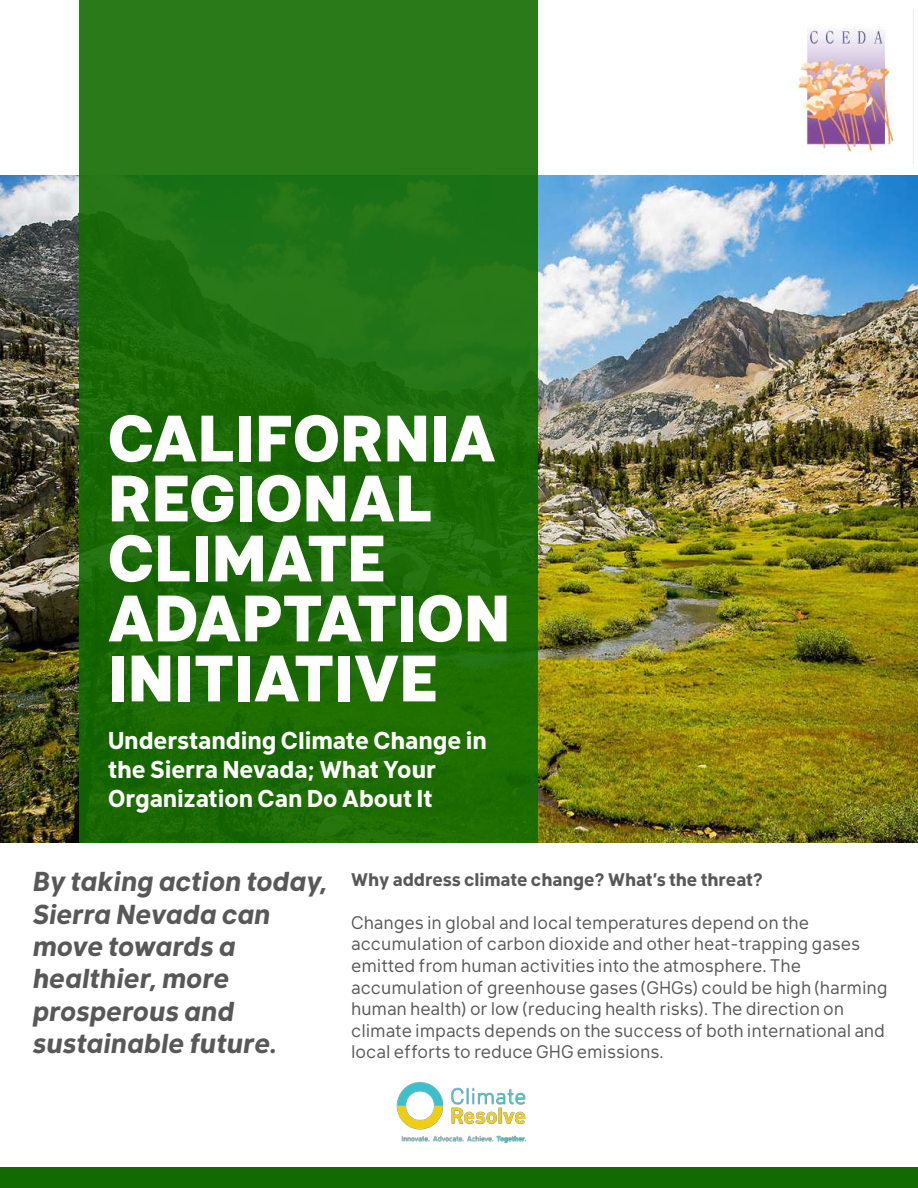
<style>
.page{position:relative;width:918px;height:1188px;background:#fff}
.page>*{position:absolute;margin:0;border:0;box-sizing:border-box;transform-origin:0 0}
.t1{font:800 64.5px/60px "Klima";color:#fff}
.t2{font:italic 700 27px/32.4px "Klima";color:#585858}
.t3{font:700 24px/28.8px "Klima";color:#fff}
.t4{font:18px/21.6px "Klima";color:#585858}
.t5{font:700 18px "Klima";color:#585858}
</style>
<div class="page">
<img style="left:0;top:176px;width:918px;height:667px">
<div style="left:80px;top:0;width:458px;height:843px;background:linear-gradient(to bottom,#27791c,#186700)"></div>
<div style="left:0;top:1167px;width:918px;height:21px;background:#126b00"></div>
<img style="left:790px;top:27px;width:105px;height:127px">
<img style="left:396px;top:1082px;width:130px;height:61px">
<h1 class="t1" style="left:108px;top:401px;width:404px">CALIFORNIA<br>REGIONAL<br>CLIMATE<br>ADAPTATION<br>INITIATIVE</h1>
<h3 class="t3" style="left:108px;top:723px;width:380px">Understanding Climate Change in the Sierra Nevada; What Your<br>Organization Can Do About It</h3>
<h2 class="t2" style="left:33px;top:862px;width:296px">By taking action today,<br>Sierra Nevada can move towards a healthier, more prosperous and sustainable future.</h2>
<p class="t5" style="left:351px;top:863px;width:414px">Why address climate change? What’s the threat?</p>
<p class="t4" style="left:351px;top:910px;width:538px">Changes in global and local temperatures depend on the accumulation of carbon dioxide and other heat-trapping gases emitted from human activities into the atmosphere. The accumulation of greenhouse gases (GHGs) could be high (harming human health) or low (reducing health risks). The direction on climate impacts depends on the success of both international and local efforts to reduce GHG emissions.</p>
</div>
